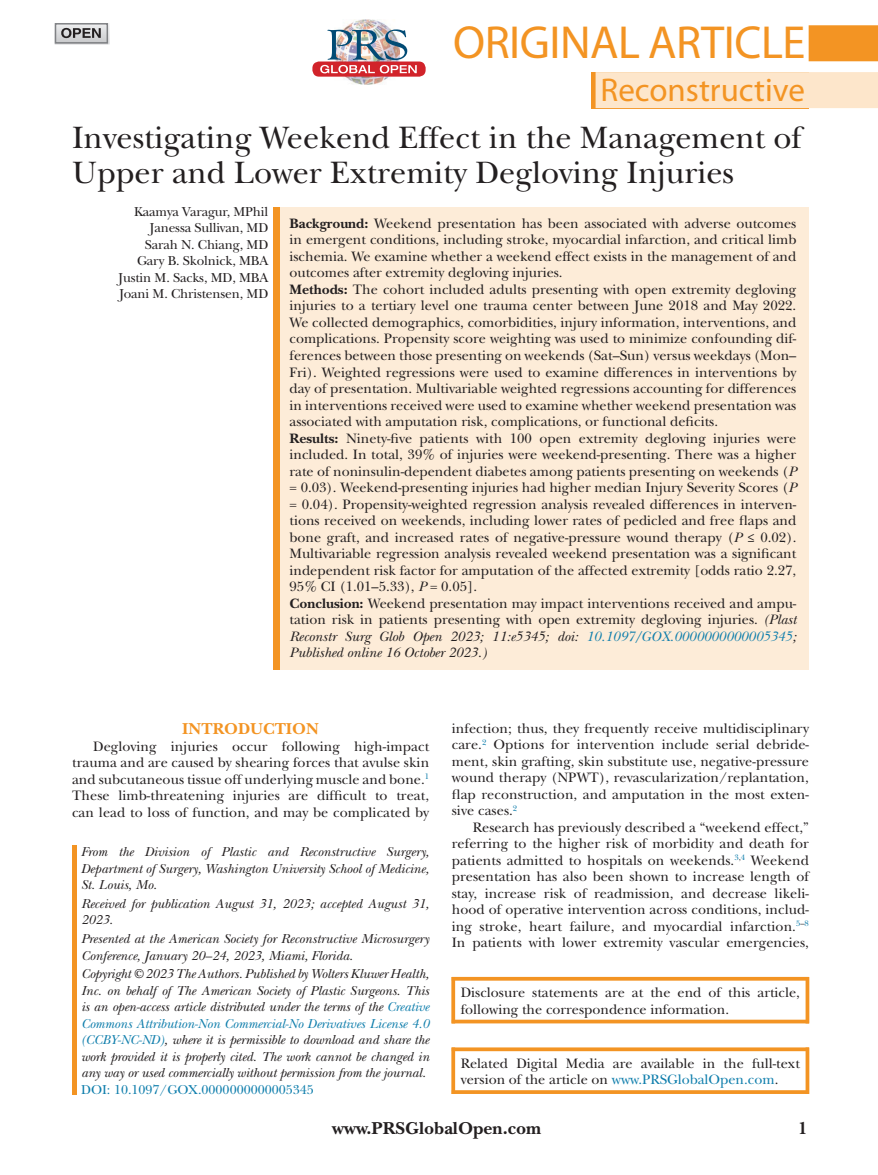
<style>
.page{position:relative;width:878px;height:1175px;background:#fff}
.page>*{position:absolute;margin:0;border:0;box-sizing:border-box;transform-origin:0 0}
.t1{font:46.5px "Myriad Pro";letter-spacing:-.01em;color:#f39423}
.t2{font:33px "Myriad Pro";color:#f39423}
.t3{font:32.25px/34.5px "New Baskerville Std";color:#231f20}
.t4{font:700 18px "New Baskerville Std";color:#231f20}
.t5{font:700 16.5px "New Baskerville Std";color:#f39423}
.t6{font:14.25px/16.5px "New Baskerville Std";color:#231f20}
.t7{font:italic 13.5px/16.5px "New Baskerville Std";color:#231f20;text-align:justify}
.t8{font:13.5px/16.5px "New Baskerville Std";letter-spacing:-.01em;color:#231f20;text-align:right}
.t9{font:13.5px "New Baskerville Std";color:#0f7eac}
.s1{font-weight:700}
.s2{font-style:italic}
.s3{font-style:italic;color:#0f7eac}
.s4{color:#0f7eac}
</style>
<div class="page">
<div style="left:595px;top:72px;width:283px;height:36px;background:#fde6cb"></div>
<div style="left:808px;top:25px;width:70px;height:36px;background:#f39423"></div>
<img style="left:343px;top:20px;width:48px;height:64px">
<div style="left:312px;top:61px;width:113px;height:16px;background:#d1232a;border-radius:7px"></div>
<img style="left:320px;top:29px;width:97px;height:44px">
<div style="left:274px;top:126px;width:534px;height:544px;background:#fdecd8"></div>
<div style="left:274px;top:205px;width:6px;height:77px;background:#f39423"></div>
<div style="left:274px;top:271px;width:6px;height:159px;background:#f39423"></div>
<div style="left:274px;top:420px;width:6px;height:175px;background:#f39423"></div>
<div style="left:274px;top:585px;width:6px;height:85px;background:#f39423"></div>
<hr style="left:72px;top:845px;width:4px;height:50px;background:#f39423">
<hr style="left:72px;top:895px;width:4px;height:35px;background:#f39423">
<hr style="left:72px;top:930px;width:4px;height:35px;background:#f39423">
<hr style="left:72px;top:965px;width:4px;height:118px;background:#f39423">
<hr style="left:72px;top:1081px;width:4px;height:13px;background:#f39423">
<div style="left:272px;top:126px;width:536px;height:80px;background:#fff"></div>
<img style="left:54px;top:23px;width:55px;height:22px">
<svg style="left:451px;top:977px;width:4px;height:46px"></svg>
<svg style="left:805px;top:977px;width:4px;height:46px"></svg>
<svg style="left:452px;top:976px;width:356px;height:4px"></svg>
<svg style="left:452px;top:1019px;width:356px;height:4px"></svg>
<svg style="left:451px;top:1047px;width:4px;height:47px"></svg>
<svg style="left:805px;top:1047px;width:4px;height:47px"></svg>
<svg style="left:452px;top:1047px;width:356px;height:4px"></svg>
<svg style="left:452px;top:1090px;width:356px;height:4px"></svg>
<div style="left:55px;top:23px;width:53px;height:21px;border:2px solid #808285"></div>
<svg style="left:61px;top:28px;width:40px;height:10px"></svg>
<h1 class="t1" style="left:453px;top:14px;width:354px">Original Article</h1>
<h2 class="t2" style="left:600px;top:69px;width:206px">Reconstructive</h2>
<h3 class="t3" style="left:72px;top:121px;width:731px">Investigating Weekend Effect in the Management of<br>Upper and Lower Extremity Degloving Injuries</h3>
<p class="t8" style="left:118px;top:203px;width:151px">Kaamya Varagur, MPhil<br>Janessa Sullivan, MD<br>Sarah N. Chiang, MD<br>Gary B. Skolnick, MBA<br>Justin M. Sacks, MD, MBA<br>Joani M. Christensen, MD</p>
<p class="t6" style="left:289px;top:215px;width:508px"><span class="s1">Background:</span> Weekend presentation has been associated with adverse outcomes in emergent conditions, including stroke, myocardial infarction, and critical limb ischemia. We examine whether a weekend effect exists in the management of and outcomes after extremity degloving injuries.<br><span class="s1">Methods:</span> The cohort included adults presenting with open extremity degloving injuries to a tertiary level one trauma center between June 2018 and May 2022.<br>We collected demographics, comorbidities, injury information, interventions, and complications. Propensity score weighting was used to minimize confounding dif&shy;ferences between those presenting on weekends (Sat–Sun) versus weekdays (Mon– Fri). Weighted regressions were used to examine differences in interventions by day of presentation. Multivariable weighted regressions accounting for differences in interventions received were used to examine whether weekend presentation was associated with amputation risk, complications, or functional deficits.<br><span class="s1">Results:</span> Ninety-five patients with 100 open extremity degloving injuries were included. In total, 39% of injuries were weekend-presenting. There was a higher rate of noninsulin-dependent diabetes among patients presenting on weekends (<span class="s2">P </span>= 0.03). Weekend-presenting injuries had higher median Injury Severity Scores (<span class="s2">P </span>= 0.04). Propensity-weighted regression analysis revealed differences in interven&shy;tions received on weekends, including lower rates of pedicled and free flaps and bone graft, and increased rates of negative-pressure wound therapy (<span class="s2">P</span> ≤ 0.02).<br>Multivariable regression analysis revealed weekend presentation was a significant independent risk factor for amputation of the affected extremity [odds ratio 2.27, 95% CI (1.01–5.33), <span class="s2">P</span> = 0.05].<br><span class="s1">Conclusion:</span> Weekend presentation may impact interventions received and ampu&shy;tation risk in patients presenting with open extremity degloving injuries. <span class="s2">(Plast Reconstr Surg Glob Open 2023; 11:e5345; doi:</span> <span class="s3">10.1097/GOX.0000000000005345</span><span class="s2">; Published online 16 October 2023.)</span></p>
<p class="t5" style="left:182px;top:719px;width:138px">INTRODUCTION</p>
<p class="t6" style="left:72px;top:738px;width:359px;text-align:justify;text-indent:21px">Degloving injuries occur following high-impact trauma and are caused by shearing forces that avulse skin and subcutaneous tissue off underlying muscle and bone.<sup>1<br></sup>These limb-threatening injuries are difficult to treat, can lead to loss of function, and may be complicated by</p>
<p class="t7" style="left:81px;top:843px;width:350px">From the Division of Plastic and Reconstructive Surgery, Department of Surgery, Washington University School of Medicine, St. Louis, Mo.</p>
<p class="t7" style="left:81px;top:895px;width:349px">Received for publication August 31, 2023; accepted August 31,<br>2023.</p>
<p class="t7" style="left:81px;top:930px;width:349px">Presented at the American Society for Reconstructive Microsurgery<br>Conference, January 20–24, 2023, Miami, Florida.</p>
<p class="t7" style="left:81px;top:965px;width:350px">Copyright © 2023 The Authors. Published by Wolters Kluwer Health, Inc. on behalf of The American Society of Plastic Surgeons. This is an open-access article distributed under the terms of the <span class="s4">Creative Commons Attribution-Non Commercial-No Derivatives License 4.0 (CCBY-NC-ND)</span>, where it is permissible to download and share the work provided it is properly cited. The work cannot be changed in any way or used commercially without permission from the journal.</p>
<p class="t9" style="left:81px;top:1081px;width:234px">DOI: 10.1097/GOX.0000000000005345</p>
<p class="t6" style="left:452px;top:720px;width:359px;text-align:justify">infection; thus, they frequently receive multidisciplinary care.<sup>2</sup> Options for intervention include serial debride&shy;ment, skin grafting, skin substitute use, negative-pressure wound therapy (NPWT), revascularization/replantation, flap reconstruction, and amputation in the most exten&shy;sive cases.<sup>2</sup></p>
<p class="t6" style="left:451px;top:819px;width:359px;text-align:justify;text-indent:21px">Research has previously described a “weekend effect,” referring to the higher risk of morbidity and death for patients admitted to hospitals on weekends.<sup>3</sup><sup>,</sup><sup>4</sup> Weekend presentation has also been shown to increase length of stay, increase risk of readmission, and decrease likeli&shy;hood of operative intervention across conditions, includ&shy;ing stroke, heart failure, and myocardial infarction.<sup>5</sup><sup>–</sup><sup>8<br></sup>In patients with lower extremity vascular emergencies,</p>
<p class="t6" style="left:460px;top:984px;width:341px">Disclosure statements are at the end of this article, following the correspondence information.</p>
<p class="t6" style="left:460px;top:1054px;width:341px">Related Digital Media are available in the full-text version of the article on <span class="s4">www.PRSGlobalOpen.com</span>.</p>
<p class="t4" style="left:332px;top:1118px;width:210px">www.PRSGlobalOpen.com</p>
<p class="t4" style="left:798px;top:1118px;width:11px">1</p>
</div>
